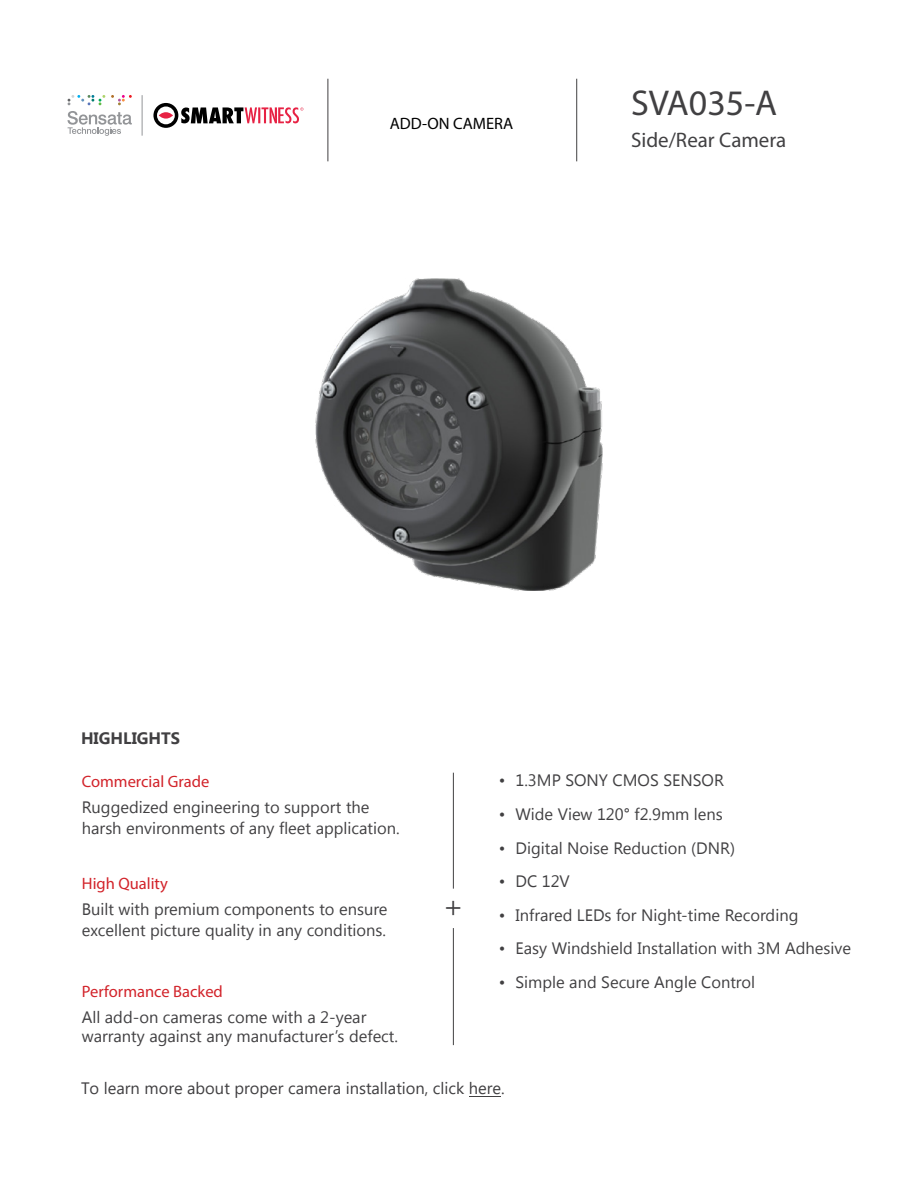
<style>
.page{position:relative;width:918px;height:1188px;background:#fff}
.page>*{position:absolute;margin:0;border:0;box-sizing:border-box;transform-origin:0 0}
.t1{font:36px "Myriad Pro";color:#414042}
.t2{font:300 31.5px "Segoe UI";color:#414042}
.t3{font:21px "Myriad Pro";color:#414042}
.t4{font:16.5px/21.6px "Segoe UI";color:#414042}
.t5{font:16.5px "Myriad Pro";color:#d2232a}
.t6{font:16.5px "Myriad Pro";color:#000}
.t7{font:700 16.5px "Segoe UI";color:#414042}
</style>
<div class="page">
<hr style="left:453px;top:928px;width:1px;height:117px;background:#414042">
<hr style="left:453px;top:773px;width:1px;height:116px;background:#414042">
<hr style="left:576px;top:79px;width:1px;height:82px;background:#414042">
<hr style="left:328px;top:79px;width:1px;height:82px;background:#414042">
<img style="left:316px;top:278px;width:287px;height:312px">
<hr style="left:142px;top:95px;width:1px;height:41px;background:#939598">
<svg style="left:68px;top:95px;width:37px;height:10px"></svg>
<svg style="left:111px;top:95px;width:21px;height:10px"></svg>
<svg style="left:68px;top:111px;width:64px;height:25px"></svg>
<svg style="left:153px;top:103px;width:150px;height:25px"></svg>
<hr style="left:469px;top:1096px;width:32px;height:1px;background:#414042">
<p class="t6" style="left:390px;top:113px;width:125px">ADD-ON CAMERA</p>
<h1 class="t1" style="left:631px;top:81px;width:148px">SVA035-A</h1>
<p class="t3" style="left:631px;top:127px;width:157px">Side/Rear Camera</p>
<p class="t7" style="left:81px;top:726px;width:101px">HIGHLIGHTS</p>
<p class="t5" style="left:82px;top:771px;width:129px">Commercial Grade</p>
<p class="t4" style="left:82px;top:795px;width:319px">Ruggedized engineering to support the harsh environments of any fleet application.</p>
<p class="t5" style="left:82px;top:873px;width:88px">High Quality</p>
<p class="t4" style="left:82px;top:897px;width:307px">Built with premium components to ensure excellent picture quality in any conditions.</p>
<p class="t5" style="left:82px;top:981px;width:143px">Performance Backed</p>
<p class="t4" style="left:82px;top:1006px;width:318px;line-height:19.8px">All add-on cameras come with a 2-year warranty against any manufacturer’s defect.</p>
<h2 class="t2" style="left:443px;top:876px;width:23px">+</h2>
<p class="t4" style="left:499px;top:769px;width:227px">• 1.3MP SONY CMOS SENSOR</p>
<p class="t4" style="left:499px;top:803px;width:226px">• Wide View 120° f2.9mm lens</p>
<p class="t4" style="left:499px;top:836px;width:238px">• Digital Noise Reduction (DNR)</p>
<p class="t4" style="left:499px;top:870px;width:73px">• DC 12V</p>
<p class="t4" style="left:499px;top:903px;width:301px">• Infrared LEDs for Night-time Recording</p>
<p class="t4" style="left:499px;top:937px;width:354px">• Easy Windshield Installation with 3M Adhesive</p>
<p class="t4" style="left:499px;top:970px;width:258px">• Simple and Secure Angle Control</p>
<p class="t4" style="left:81px;top:1075px;width:425px">To learn more about proper camera installation, click here.</p>
</div>
